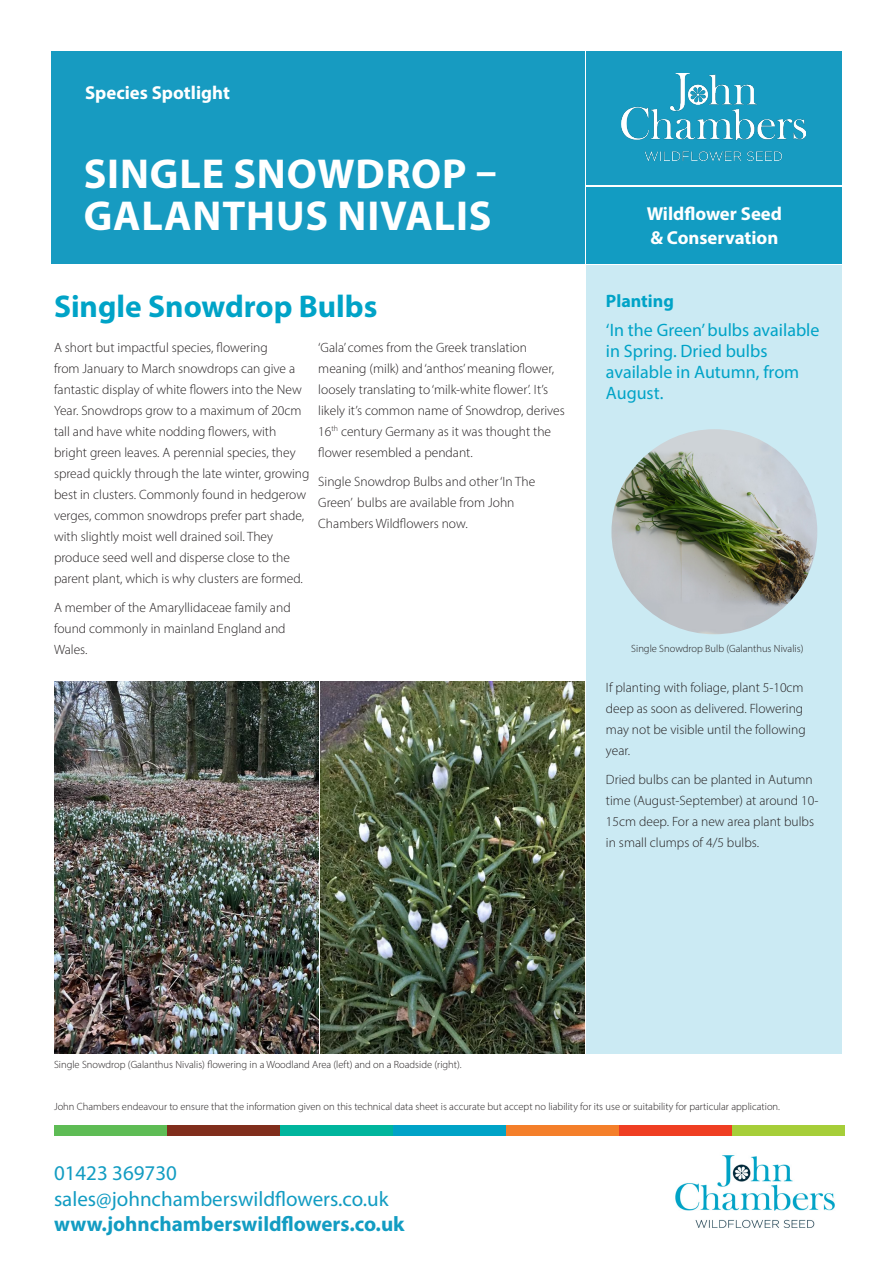
<style>
.page{position:relative;width:893px;height:1263px;background:#fff}
.page>*{position:absolute;margin:0;border:0;box-sizing:border-box;transform-origin:0 0}
.Product_Title{font:700 42px/42px "Myriad Pro";letter-spacing:.02em;color:#fff}
.t1{font:700 31.5px "Myriad Pro";color:#00a3c7}
.t2{font:21px/25.5px "Myriad Pro";color:#129cc2}
.t3{font:700 18.75px "Myriad Pro";color:#fff}
.t4{font:18px/21px "Myriad Pro";color:#00a3c7}
.t5{font:700 18px "Myriad Pro";color:#00a3c7}
.t6{font:300 13.5px/21px "Myriad Pro";color:#231f20}
.Footnote___captions{font:300 10.5px "Myriad Pro";color:#231f20}
.s1{font-weight:700}
</style>
<div class="page">
<div style="left:587px;top:266px;width:255px;height:788px;background:#cbeaf3"></div>
<div style="left:587px;top:51px;width:255px;height:134px;background:#179bc1"></div>
<div style="left:51px;top:51px;width:534px;height:213px;background:#179bc1"></div>
<div style="left:587px;top:187px;width:255px;height:77px;background:#129cc2"></div>
<div style="left:280px;top:1125px;width:113px;height:10px;background:#00b59d"></div>
<div style="left:619px;top:1125px;width:113px;height:10px;background:#ef3e22"></div>
<div style="left:167px;top:1125px;width:113px;height:10px;background:#802e1c"></div>
<div style="left:393px;top:1125px;width:113px;height:10px;background:#00a3c7"></div>
<div style="left:54px;top:1125px;width:113px;height:10px;background:#5ebc55"></div>
<div style="left:732px;top:1125px;width:113px;height:10px;background:#a6ce39"></div>
<div style="left:506px;top:1125px;width:113px;height:10px;background:#f47f2a"></div>
<img style="left:621px;top:74px;width:184px;height:87px">
<img style="left:675px;top:1155px;width:160px;height:73px">
<img style="left:54px;top:682px;width:264px;height:372px">
<img style="left:611px;top:429px;width:206px;height:205px;border-radius:103px">
<img style="left:320px;top:682px;width:265px;height:372px">
<p class="t3" style="left:85px;top:81px;width:146px">Species Spotlight</p>
<p class="Product_Title" style="left:84px;top:151px;width:415px">SINGLE SNOWDROP –<br>GALANTHUS NIVALIS</p>
<p class="t1" style="left:54px;top:286px;width:325px">Single Snowdrop Bulbs</p>
<p class="t6" style="left:318px;top:337px;width:248px">‘Gala’ comes from the Greek translation meaning (milk) and ‘anthos’ meaning flower, loosely translating to ‘milk-white flower’. It’s likely it’s common name of Snowdrop, derives 16<sup>th</sup> century Germany as it was thought the flower resembled a pendant.</p>
<p class="t6" style="left:318px;top:471px;width:218px">Single Snowdrop Bulbs and other ‘In The<br>Green’ bulbs are available from John<br>Chambers Wildflowers now.</p>
<p class="t6" style="left:54px;top:337px;width:257px">A short but impactful species, flowering<br>from January to March snowdrops can give a fantastic display of white flowers into the New Year. Snowdrops grow to a maximum of 20cm tall and have white nodding flowers, with bright green leaves. A perennial species, they spread quickly through the late winter, growing best in clusters. Commonly found in hedgerow verges, common snowdrops prefer part shade, with slightly moist well drained soil. They produce seed well and disperse close to the parent plant, which is why clusters are formed.</p>
<p class="t6" style="left:54px;top:597px;width:238px">A member of the Amaryllidaceae family and found commonly in mainland England and<br>Wales.</p>
<p class="t3" style="left:647px;top:202px;width:137px">Wildflower Seed</p>
<p class="t3" style="left:650px;top:226px;width:129px">&amp; Conservation</p>
<p class="t5" style="left:606px;top:289px;width:69px">Planting</p>
<p class="t4" style="left:606px;top:320px;width:215px">‘In the Green’ bulbs available in Spring. Dried bulbs available in Autumn, from<br>August.</p>
<p class="Footnote___captions" style="left:631px;top:642px;width:174px">Single Snowdrop Bulb (Galanthus Nivalis)</p>
<p class="t6" style="left:606px;top:677px;width:201px">If planting with foliage, plant 5-10cm deep as soon as delivered. Flowering may not be visible until the following year.</p>
<p class="t6" style="left:606px;top:769px;width:214px">Dried bulbs can be planted in Autumn time (August-September) at around 10- 15cm deep. For a new area plant bulbs in small clumps of 4/5 bulbs.</p>
<p class="Footnote___captions" style="left:54px;top:1058px;width:409px">Single Snowdrop (Galanthus Nivalis) flowering in a Woodland Area (left) and on a Roadside (right).</p>
<p class="Footnote___captions" style="left:54px;top:1100px;width:728px">John Chambers endeavour to ensure that the information given on this technical data sheet is accurate but accept no liability for its use or suitability for particular application.</p>
<p class="t2" style="left:54px;top:1160px;width:124px">01423 369730</p>
<p class="t2" style="left:54px;top:1185px;width:352px">sales@johnchamberswildflowers.co.uk <span class="s1">www.johnchamberswildflowers.co.uk</span></p>
</div>
